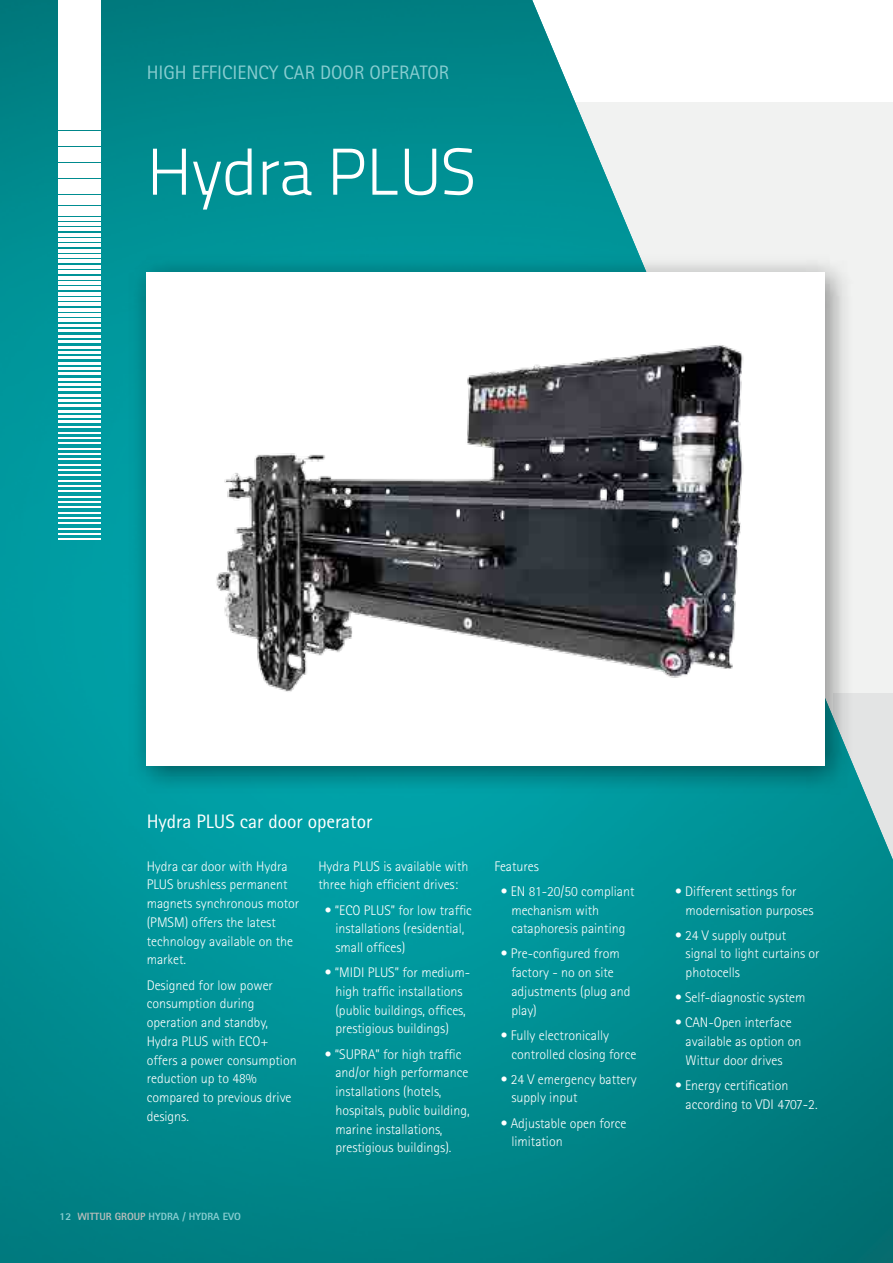
<style>
.page{position:relative;width:893px;height:1263px;background:#fff}
.page>*{position:absolute;margin:0;border:0;box-sizing:border-box;transform-origin:0 0}
.t1{font:300 66px "Titillium Text 22 L";letter-spacing:-.015em;color:#fff}
.t2{font:19.5px "Rotis Sans Serif";color:#88cdd0}
.Elenco_puntato{font:19.5px "Rotis Sans Serif";color:#fff}
.Elenco_puntato-2{font:300 13.95px/18.8px "Rotis Sans Serif";color:#fff}
.t3{font:800 10.5px "Rotis Sans Serif";color:#88cdd0}
.s1{color:#babdbb}
</style>
<div class="page">
<img style="left:0;top:0;width:893px;height:1263px">
<div style="left:128px;top:253px;width:727px;height:542px;background:#000;opacity:.45"></div>
<div style="left:147px;top:272px;width:678px;height:494px;background:#fff"></div>
<img style="left:216px;top:345px;width:528px;height:347px">
<div style="left:58px;top:0;width:43px;height:105px;background:#fff"></div>
<div style="left:58px;top:104px;width:43px;height:5px;background:#fff"></div>
<div style="left:58px;top:109px;width:43px;height:5px;background:#fff"></div>
<div style="left:58px;top:115px;width:43px;height:5px;background:#fff"></div>
<div style="left:58px;top:120px;width:43px;height:5px;background:#fff"></div>
<div style="left:58px;top:125px;width:43px;height:5px;background:#fff"></div>
<div style="left:58px;top:131px;width:43px;height:5px;background:#fff"></div>
<div style="left:58px;top:136px;width:43px;height:5px;background:#fff"></div>
<div style="left:58px;top:141px;width:43px;height:5px;background:#fff"></div>
<div style="left:58px;top:147px;width:43px;height:5px;background:#fff"></div>
<div style="left:58px;top:152px;width:43px;height:5px;background:#fff"></div>
<hr style="left:58px;top:158px;width:43px;height:4px;background:#fff">
<hr style="left:58px;top:163px;width:43px;height:4px;background:#fff">
<div style="left:58px;top:168px;width:43px;height:5px;background:#fff"></div>
<hr style="left:58px;top:174px;width:43px;height:4px;background:#fff">
<hr style="left:58px;top:179px;width:43px;height:4px;background:#fff">
<div style="left:58px;top:184px;width:43px;height:5px;background:#fff"></div>
<hr style="left:58px;top:190px;width:43px;height:4px;background:#fff">
<hr style="left:58px;top:195px;width:43px;height:4px;background:#fff">
<hr style="left:58px;top:201px;width:43px;height:4px;background:#fff">
<hr style="left:58px;top:206px;width:43px;height:4px;background:#fff">
<hr style="left:58px;top:211px;width:43px;height:4px;background:#fff">
<hr style="left:58px;top:217px;width:43px;height:4px;background:#fff">
<hr style="left:58px;top:222px;width:43px;height:4px;background:#fff">
<hr style="left:58px;top:227px;width:43px;height:4px;background:#fff">
<hr style="left:58px;top:233px;width:43px;height:4px;background:#fff">
<hr style="left:58px;top:238px;width:43px;height:4px;background:#fff">
<hr style="left:58px;top:244px;width:43px;height:3px;background:#fff">
<hr style="left:58px;top:249px;width:43px;height:4px;background:#fff">
<hr style="left:58px;top:254px;width:43px;height:4px;background:#fff">
<hr style="left:58px;top:260px;width:43px;height:3px;background:#fff">
<hr style="left:58px;top:265px;width:43px;height:4px;background:#fff">
<hr style="left:58px;top:270px;width:43px;height:4px;background:#fff">
<hr style="left:58px;top:276px;width:43px;height:3px;background:#fff">
<hr style="left:58px;top:281px;width:43px;height:4px;background:#fff">
<hr style="left:58px;top:287px;width:43px;height:3px;background:#fff">
<hr style="left:58px;top:292px;width:43px;height:3px;background:#fff">
<hr style="left:58px;top:297px;width:43px;height:3px;background:#fff">
<hr style="left:58px;top:303px;width:43px;height:3px;background:#fff">
<hr style="left:58px;top:308px;width:43px;height:3px;background:#fff">
<hr style="left:58px;top:313px;width:43px;height:3px;background:#fff">
<hr style="left:58px;top:319px;width:43px;height:3px;background:#fff">
<hr style="left:58px;top:324px;width:43px;height:3px;background:#fff">
<hr style="left:58px;top:329px;width:43px;height:3px;background:#fff">
<hr style="left:58px;top:335px;width:43px;height:3px;background:#fff">
<hr style="left:58px;top:340px;width:43px;height:3px;background:#fff">
<hr style="left:58px;top:346px;width:43px;height:2px;background:#fff">
<hr style="left:58px;top:351px;width:43px;height:3px;background:#fff">
<hr style="left:58px;top:356px;width:43px;height:3px;background:#fff">
<hr style="left:58px;top:362px;width:43px;height:2px;background:#fff">
<hr style="left:58px;top:367px;width:43px;height:3px;background:#fff">
<hr style="left:58px;top:372px;width:43px;height:3px;background:#fff">
<hr style="left:58px;top:378px;width:43px;height:2px;background:#fff">
<hr style="left:58px;top:383px;width:43px;height:3px;background:#fff">
<hr style="left:58px;top:389px;width:43px;height:2px;background:#fff">
<hr style="left:58px;top:394px;width:43px;height:2px;background:#fff">
<hr style="left:58px;top:399px;width:43px;height:3px;background:#fff">
<hr style="left:58px;top:405px;width:43px;height:2px;background:#fff">
<hr style="left:58px;top:410px;width:43px;height:2px;background:#fff">
<hr style="left:58px;top:415px;width:43px;height:3px;background:#fff">
<hr style="left:58px;top:421px;width:43px;height:2px;background:#fff">
<hr style="left:58px;top:426px;width:43px;height:2px;background:#fff">
<hr style="left:58px;top:432px;width:43px;height:1px;background:#fff">
<hr style="left:58px;top:437px;width:43px;height:2px;background:#fff">
<hr style="left:58px;top:442px;width:43px;height:2px;background:#fff">
<hr style="left:58px;top:448px;width:43px;height:1px;background:#fff">
<hr style="left:58px;top:453px;width:43px;height:2px;background:#fff">
<hr style="left:58px;top:458px;width:43px;height:2px;background:#fff">
<hr style="left:58px;top:464px;width:43px;height:1px;background:#fff">
<hr style="left:58px;top:469px;width:43px;height:2px;background:#fff">
<hr style="left:58px;top:474px;width:43px;height:2px;background:#fff">
<hr style="left:58px;top:480px;width:43px;height:2px;background:#fff">
<hr style="left:58px;top:485px;width:43px;height:2px;background:#fff">
<hr style="left:58px;top:490px;width:43px;height:2px;background:#fff">
<hr style="left:58px;top:496px;width:43px;height:2px;background:#fff">
<hr style="left:58px;top:501px;width:43px;height:2px;background:#fff">
<hr style="left:58px;top:506px;width:43px;height:2px;background:#fff">
<hr style="left:58px;top:512px;width:43px;height:2px;background:#fff">
<hr style="left:58px;top:517px;width:43px;height:2px;background:#fff">
<hr style="left:58px;top:522px;width:43px;height:2px;background:#fff">
<hr style="left:58px;top:528px;width:43px;height:2px;background:#fff">
<hr style="left:58px;top:533px;width:43px;height:2px;background:#fff">
<hr style="left:58px;top:539px;width:43px;height:1px;background:#fff">
<p class="t2" style="left:147px;top:61px;width:304px">HIGH EFFICIENCY CAR DOOR OPERATOR</p>
<p class="t1" style="left:147px;top:123px;width:331px">Hydra PLUS</p>
<p class="Elenco_puntato" style="left:147px;top:810px;width:227px">Hydra PLUS car door operator</p>
<p class="Elenco_puntato-2" style="left:147px;top:857px;width:154px">Hydra car door with Hydra<br>PLUS brushless permanent magnets synchronous motor (PMSM) offers the latest technology available on the market.</p>
<p class="Elenco_puntato-2" style="left:147px;top:975px;width:152px">Designed for low power consumption during operation and standby,<br>Hydra PLUS with ECO+ offers a power consumption reduction up to 48% compared to previous drive designs.</p>
<p class="Elenco_puntato-2" style="left:318px;top:857px;width:152px">Hydra PLUS is available with three high efficient drives:</p>
<p class="Elenco_puntato-2" style="left:335px;top:900px;width:138px;text-indent:-11px">• “ECO PLUS” for low traffic installations (residential, small offices)</p>
<p class="Elenco_puntato-2" style="left:335px;top:963px;width:136px;text-indent:-11px">• “MIDI PLUS” for medium&shy;high traffic installations (public buildings, offices, prestigious buildings)</p>
<p class="Elenco_puntato-2" style="left:335px;top:1044px;width:136px;text-indent:-11px">• “SUPRA” for high traffic and/or high performance installations (hotels, hospitals, public building, marine installations, prestigious buildings).</p>
<p class="t3" style="left:60px;top:1210px;width:183px">12 <span class="s1">WITTUR GROUP</span> HYDRA / HYDRA EVO</p>
<p class="Elenco_puntato-2" style="left:494px;top:857px;width:46px">Features</p>
<p class="Elenco_puntato-2" style="left:511px;top:882px;width:125px;text-indent:-11px">• EN 81-20/50 compliant mechanism with cataphoresis painting</p>
<p class="Elenco_puntato-2" style="left:511px;top:944px;width:121px;text-indent:-11px">• Pre-configured from factory - no on site adjustments (plug and play)</p>
<p class="Elenco_puntato-2" style="left:511px;top:1026px;width:126px;text-indent:-11px">• Fully electronically controlled closing force</p>
<p class="Elenco_puntato-2" style="left:511px;top:1070px;width:127px;text-indent:-11px">• 24 V emergency battery supply input</p>
<p class="Elenco_puntato-2" style="left:511px;top:1113px;width:117px;text-indent:-11px">• Adjustable open force limitation</p>
<p class="Elenco_puntato-2" style="left:686px;top:882px;width:129px;text-indent:-11px">• Different settings for modernisation purposes</p>
<p class="Elenco_puntato-2" style="left:686px;top:926px;width:136px;text-indent:-11px">• 24 V supply output signal to light curtains or photocells</p>
<p class="Elenco_puntato-2" style="left:675px;top:988px;width:132px">• Self-diagnostic system</p>
<p class="Elenco_puntato-2" style="left:686px;top:1013px;width:117px;text-indent:-11px">• CAN-Open interface available as option on<br>Wittur door drives</p>
<p class="Elenco_puntato-2" style="left:686px;top:1076px;width:133px;text-indent:-11px">• Energy certification according to VDI 4707-2.</p>
</div>
